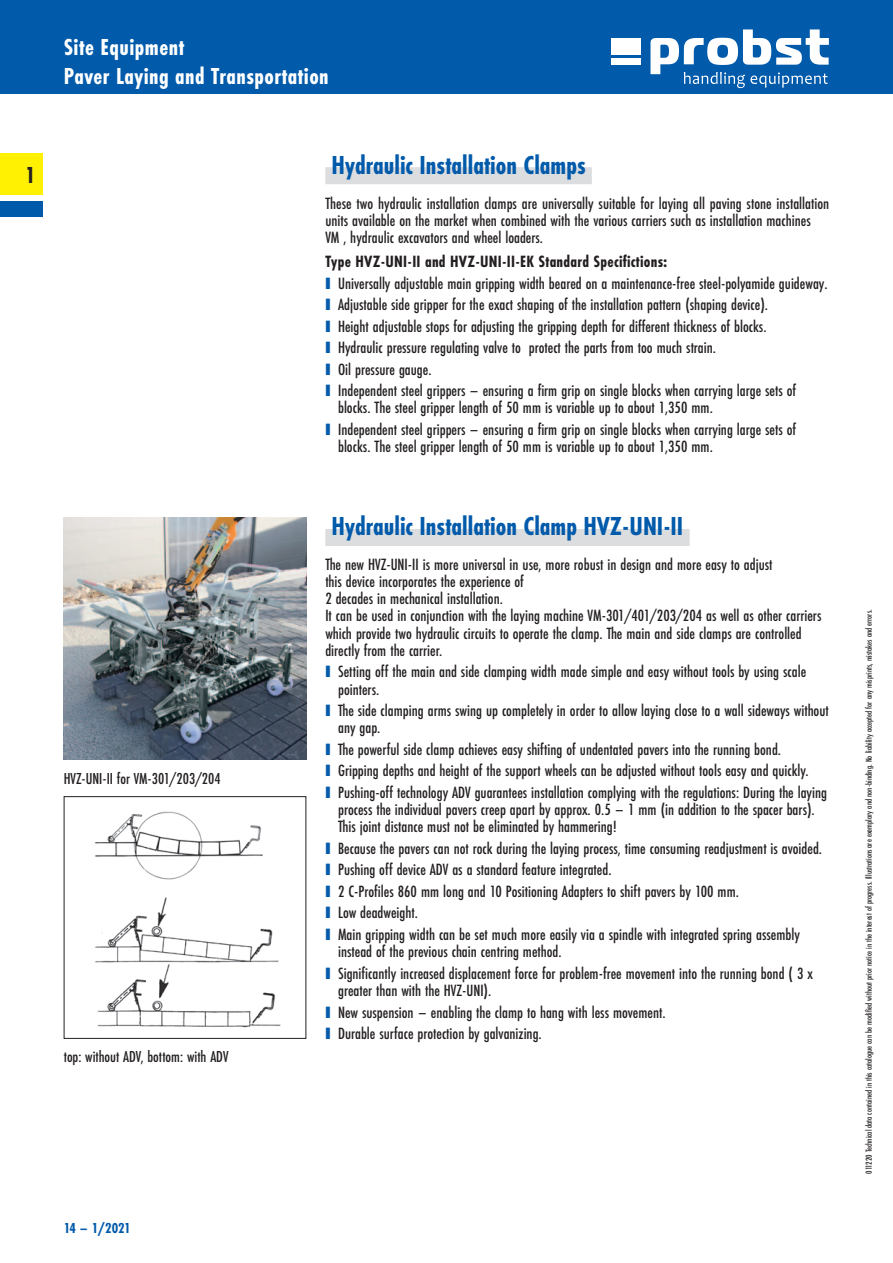
<style>
.page{position:relative;width:893px;height:1263px;background:#fff}
.page>*{position:absolute;margin:0;border:0;box-sizing:border-box;transform-origin:0 0}
.t1{font:700 27px "Futura PT Cond";color:#015aaa}
.t2{font:700 24px/28.5px "Futura PT Cond";letter-spacing:.02em;color:#fff}
.t3{font:700 24px "Futura PT Cond";color:#231f20}
.t4{font:500 16.95px/17.2px "Futura PT Cond";color:#231f20}
.t5{font:700 16.95px "Futura PT Cond";letter-spacing:.015em;color:#231f20}
.t6{font:500 16.5px "Futura PT Cond";color:#231f20}
.t7{font:700 15px "Futura PT Cond";letter-spacing:-.015em;color:#015aaa}
.t8{font:500 9px "Futura PT Cond";color:#231f20}
.s1{font-family:"Arial";font-weight:400;font-size:24.6px;color:#015aaa}
</style>
<div class="page">
<div style="left:0;top:0;width:893px;height:94px;background:#015aaa"></div>
<div style="left:611px;top:38px;width:29px;height:17px;background:#fff"></div>
<div style="left:611px;top:58px;width:29px;height:7px;background:#fff"></div>
<svg style="left:650px;top:29px;width:179px;height:59px"></svg>
<div style="left:0;top:153px;width:43px;height:42px;background:#fff101"></div>
<div style="left:0;top:201px;width:43px;height:16px;background:#015aaa"></div>
<img style="left:64px;top:517px;width:242px;height:243px">
<img style="left:94px;top:811px;width:187px;height:217px">
<div style="left:64px;top:796px;width:242px;height:243px;border:1px solid #231f20"></div>
<div style="left:325px;top:529px;width:364px;height:17px;background:#dcdddf"></div>
<div style="left:325px;top:167px;width:267px;height:17px;background:#dcdddf"></div>
<h2 class="t3" style="left:25px;top:163px;width:12px">1</h2>
<h2 class="t2" style="left:64px;top:34px;width:266px">Site Equipment<br>Paver Laying and Transportation</h2>
<p class="t6" style="left:64px;top:770px;width:158px">HVZ- UNI- II for VM- 301/203/204</p>
<p class="t6" style="left:64px;top:1049px;width:166px">top: without ADV, bottom: with ADV</p>
<h1 class="t1" style="left:332px;top:151px;width:255px">Hydraulic Installation Clamps</h1>
<p class="t4" style="left:325px;top:195px;width:505px">These two hydraulic installation clamps are universally suitable for laying all paving stone installation units available on the market when combined with the various carriers such as installation machines<br>VM , hy drau lic excavators and wheel loaders.</p>
<p class="t5" style="left:325px;top:253px;width:344px">Type HVZ-UNI-II and HVZ-UNI-II-EK Standard Specifictions:</p>
<p class="t4" style="left:325px;top:275px;width:504px"><span class="s1">■</span> Universally adjustable main gripping width beared on a maintenance-free steel-polyamide guideway.</p>
<p class="t4" style="left:325px;top:296px;width:444px"><span class="s1">■</span> Adjustable side gripper for the exact shaping of the installation pattern (shaping device).</p>
<p class="t4" style="left:325px;top:318px;width:443px"><span class="s1">■</span> Height adjustable stops for adjusting the gripping depth for different thickness of blocks.</p>
<p class="t4" style="left:325px;top:339px;width:392px"><span class="s1">■</span> Hydraulic pressure regulating valve to protect the parts from too much strain.</p>
<p class="t4" style="left:325px;top:361px;width:108px"><span class="s1">■</span> Oil pressure gauge.</p>
<p class="t4" style="left:338px;top:382px;width:460px;text-indent:-13px"><span class="s1">■</span> Independent steel grippers – ensuring a firm grip on single blocks when carrying large sets of blocks. The steel gripper length of 50 mm is variable up to about 1,350 mm.</p>
<p class="t4" style="left:338px;top:421px;width:460px;text-indent:-13px"><span class="s1">■</span> Independent steel grippers – ensuring a firm grip on single blocks when carrying large sets of blocks. The steel gripper length of 50 mm is variable up to about 1,350 mm.</p>
<h1 class="t1" style="left:332px;top:513px;width:353px">Hydraulic Installation Clamp HVZ-UNI-II</h1>
<p class="t4" style="left:325px;top:556px;width:498px">The new HVZ-UNI-II is more universal in use, more robust in design and more easy to adjust<br>this device incorporates the experience of<br>2 decades in mechanical installation.<br>It can be used in conjunction with the laying machine VM-301/401/203/204 as well as other carriers which provide two hydraulic circuits to operate the clamp. The main and side clamps are controlled directly from the carrier.</p>
<p class="t4" style="left:338px;top:664px;width:470px;text-indent:-13px"><span class="s1">■</span> Setting off the main and side clamping width made simple and easy without tools by using scale pointers.</p>
<p class="t4" style="left:338px;top:703px;width:492px;text-indent:-13px"><span class="s1">■</span> The side clamping arms swing up completely in order to allow laying close to a wall sideways without any gap.</p>
<p class="t4" style="left:325px;top:741px;width:457px"><span class="s1">■</span> The powerful side clamp achieves easy shifting of undentated pavers into the running bond.</p>
<p class="t4" style="left:325px;top:763px;width:485px"><span class="s1">■</span> Gripping depths and height of the support wheels can be adjusted without tools easy and quickly.</p>
<p class="t4" style="left:338px;top:784px;width:490px;text-indent:-13px"><span class="s1">■</span> Pushing-off technology ADV guarantees installation complying with the regulations: During the laying process the individual pavers creep apart by approx. 0.5 – 1 mm (in addition to the spacer bars).<br>This joint distance must not be eliminated by hammering!</p>
<p class="t4" style="left:325px;top:840px;width:498px"><span class="s1">■</span> Because the pavers can not rock during the laying process, time consuming readjustment is avoided.</p>
<p class="t4" style="left:325px;top:862px;width:288px"><span class="s1">■</span> Pushing off device ADV as a standard feature integrated.</p>
<p class="t4" style="left:325px;top:883px;width:415px"><span class="s1">■</span> 2 C-Profiles 860 mm long and 10 Positioning Adapters to shift pavers by 100 mm.</p>
<p class="t4" style="left:325px;top:905px;width:94px"><span class="s1">■</span> Low deadweight.</p>
<p class="t4" style="left:338px;top:926px;width:463px;text-indent:-13px"><span class="s1">■</span> Main gripping width can be set much more easily via a spindle with integrated spring assembly instead of the previous chain centring method.</p>
<p class="t4" style="left:338px;top:965px;width:476px;text-indent:-13px"><span class="s1">■</span> Significantly increased displacement force for problem-free movement into the running bond ( 3 x greater than with the HVZ-UNI).</p>
<p class="t4" style="left:325px;top:1004px;width:342px"><span class="s1">■</span> New suspension – enabling the clamp to hang with less movement.</p>
<p class="t4" style="left:325px;top:1025px;width:218px"><span class="s1">■</span> Durable surface protection by galvanizing.</p>
<p class="t7" style="left:64px;top:1221px;width:68px">14 – 1/2021</p>
<p class="t8" style="left:864px;top:1174px;width:566px;rotate:-90deg">011220 Technical data contained in this catalogue can be modified without prior notice in the interest of progress. Illustrations are exemplary and non- binding. No liability accepted for any misprints, mistakes and errors.</p>
</div>
